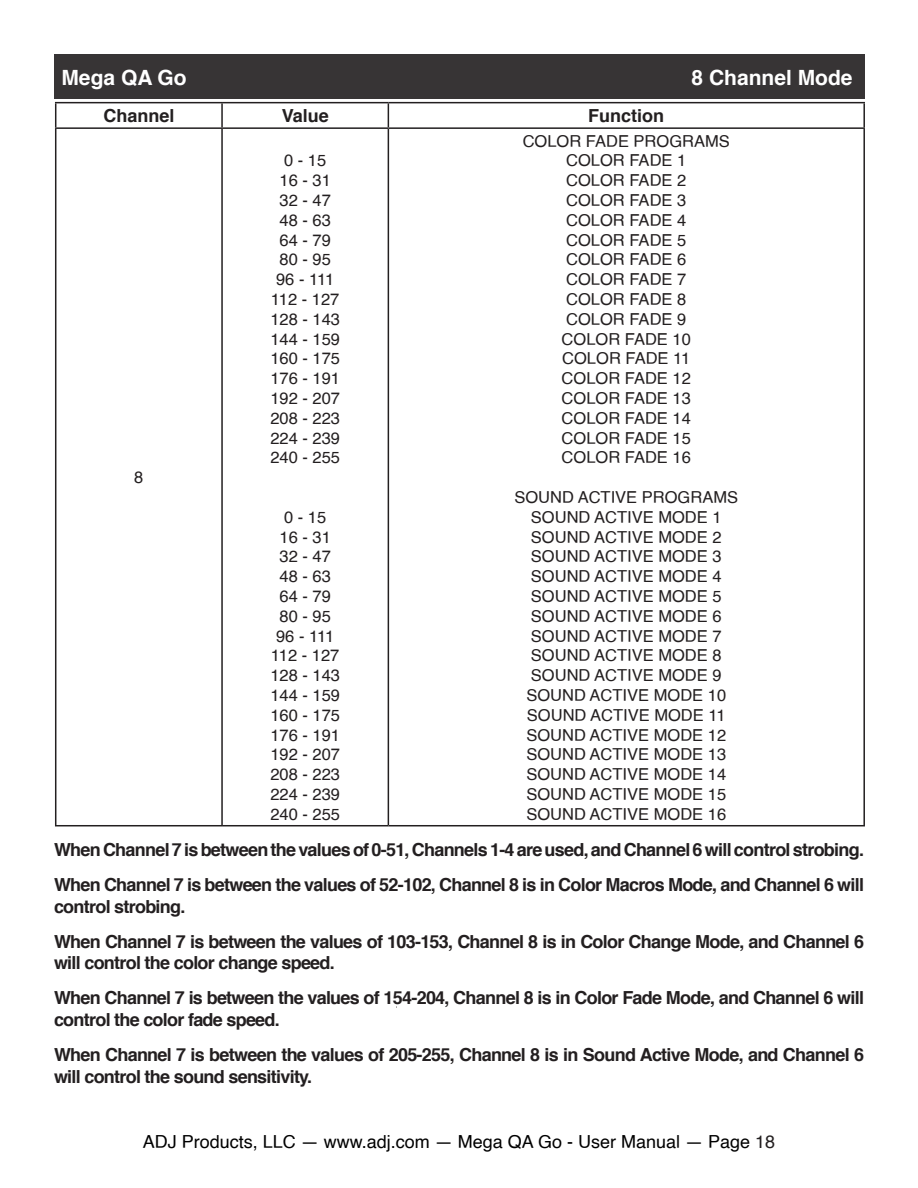
<style>
.page{position:relative;width:918px;height:1188px;background:#fff}
.page>*{position:absolute;margin:0;border:0;box-sizing:border-box;transform-origin:0 0}
.t1{font:700 21px "Helvetica";color:#fff}
.t2{font:700 18px/21.6px "Helvetica";letter-spacing:-.04em;color:#231f20}
.t3{font:18px "Helvetica";color:#000}
.t4{font:700 18px "Helvetica";color:#231f20}
.t5{font:16.5px "Helvetica";color:#231f20}
.s1{color:#231f20}
</style>
<div class="page">
<hr style="left:55px;top:102px;width:167px;height:1px;background:#231f20">
<svg style="left:55px;top:103px;width:1px;height:24px"></svg>
<hr style="left:222px;top:102px;width:166px;height:1px;background:#231f20">
<hr style="left:221px;top:103px;width:2px;height:24px;background:#231f20">
<hr style="left:388px;top:102px;width:477px;height:1px;background:#231f20">
<svg style="left:388px;top:103px;width:1px;height:24px"></svg>
<hr style="left:863px;top:103px;width:2px;height:24px;background:#231f20">
<hr style="left:55px;top:127px;width:167px;height:2px;background:#231f20">
<hr style="left:55px;top:129px;width:1px;height:696px;background:#231f20">
<hr style="left:222px;top:127px;width:166px;height:2px;background:#231f20">
<hr style="left:221px;top:129px;width:2px;height:696px;background:#231f20">
<hr style="left:388px;top:127px;width:477px;height:2px;background:#231f20">
<hr style="left:388px;top:129px;width:1px;height:696px;background:#231f20">
<hr style="left:863px;top:129px;width:2px;height:696px;background:#231f20">
<hr style="left:55px;top:825px;width:167px;height:1px;background:#231f20">
<hr style="left:222px;top:825px;width:166px;height:1px;background:#231f20">
<hr style="left:388px;top:825px;width:477px;height:1px;background:#231f20">
<div style="left:54px;top:54px;width:810px;height:44px;background:#373435"></div>
<p class="t1" style="left:62px;top:61px;width:127px">Mega QA Go</p>
<p class="t1" style="left:691px;top:61px;width:163px">8 Channel Mode</p>
<p class="t4" style="left:103px;top:101px;width:73px">Channel</p>
<p class="t2" style="left:282px;top:105px;width:49px">Value</p>
<p class="t4" style="left:588px;top:101px;width:77px">Function</p>
<p class="t5" style="left:134px;top:465px;width:11px">8</p>
<p class="t5" style="left:284px;top:148px;width:44px">0 - 15</p>
<p class="t5" style="left:280px;top:168px;width:53px">16 - 31</p>
<p class="t5" style="left:280px;top:187px;width:53px">32 - 47</p>
<p class="t5" style="left:280px;top:207px;width:53px">48 - 63</p>
<p class="t5" style="left:280px;top:227px;width:53px">64 - 79</p>
<p class="t5" style="left:280px;top:247px;width:53px">80 - 95</p>
<p class="t5" style="left:276px;top:267px;width:60px">96 - 111</p>
<p class="t5" style="left:271px;top:286px;width:70px">112 - 127</p>
<p class="t5" style="left:270px;top:306px;width:71px">128 - 143</p>
<p class="t5" style="left:270px;top:326px;width:71px">144 - 159</p>
<p class="t5" style="left:270px;top:346px;width:71px">160 - 175</p>
<p class="t5" style="left:270px;top:366px;width:71px">176 - 191</p>
<p class="t5" style="left:270px;top:385px;width:71px">192 - 207</p>
<p class="t5" style="left:270px;top:405px;width:71px">208 - 223</p>
<p class="t5" style="left:270px;top:425px;width:71px">224 - 239</p>
<p class="t5" style="left:270px;top:445px;width:71px">240 - 255</p>
<p class="t5" style="left:284px;top:504px;width:44px">0 - 15</p>
<p class="t5" style="left:280px;top:524px;width:53px">16 - 31</p>
<p class="t5" style="left:280px;top:544px;width:53px">32 - 47</p>
<p class="t5" style="left:280px;top:564px;width:53px">48 - 63</p>
<p class="t5" style="left:280px;top:583px;width:53px">64 - 79</p>
<p class="t5" style="left:280px;top:603px;width:53px">80 - 95</p>
<p class="t5" style="left:276px;top:623px;width:60px">96 - 111</p>
<p class="t5" style="left:271px;top:643px;width:70px">112 - 127</p>
<p class="t5" style="left:270px;top:663px;width:71px">128 - 143</p>
<p class="t5" style="left:270px;top:682px;width:71px">144 - 159</p>
<p class="t5" style="left:270px;top:702px;width:71px">160 - 175</p>
<p class="t5" style="left:270px;top:722px;width:71px">176 - 191</p>
<p class="t5" style="left:270px;top:742px;width:71px">192 - 207</p>
<p class="t5" style="left:270px;top:762px;width:71px">208 - 223</p>
<p class="t5" style="left:270px;top:781px;width:71px">224 - 239</p>
<p class="t5" style="left:270px;top:801px;width:71px">240 - 255</p>
<p class="t5" style="left:523px;top:128px;width:209px">COLOR FADE PROGRAMS</p>
<p class="t5" style="left:566px;top:148px;width:122px">COLOR FADE 1</p>
<p class="t5" style="left:566px;top:168px;width:122px">COLOR FADE 2</p>
<p class="t5" style="left:566px;top:187px;width:122px">COLOR FADE 3</p>
<p class="t5" style="left:566px;top:207px;width:122px">COLOR FADE 4</p>
<p class="t5" style="left:566px;top:227px;width:122px">COLOR FADE 5</p>
<p class="t5" style="left:566px;top:247px;width:122px">COLOR FADE 6</p>
<p class="t5" style="left:566px;top:267px;width:122px">COLOR FADE 7</p>
<p class="t5" style="left:566px;top:286px;width:122px">COLOR FADE 8</p>
<p class="t5" style="left:566px;top:306px;width:122px">COLOR FADE 9</p>
<p class="t5" style="left:562px;top:326px;width:131px">COLOR FADE 10</p>
<p class="t5" style="left:562px;top:346px;width:130px">COLOR FADE 11</p>
<p class="t5" style="left:562px;top:366px;width:131px">COLOR FADE 12</p>
<p class="t5" style="left:562px;top:385px;width:131px">COLOR FADE 13</p>
<p class="t5" style="left:562px;top:405px;width:131px">COLOR FADE 14</p>
<p class="t5" style="left:562px;top:425px;width:131px">COLOR FADE 15</p>
<p class="t5" style="left:562px;top:445px;width:131px">COLOR FADE 16</p>
<p class="t5" style="left:514px;top:484px;width:225px">SOUND ACTIVE PROGRAMS</p>
<p class="t5" style="left:531px;top:504px;width:192px">SOUND ACTIVE MODE 1</p>
<p class="t5" style="left:531px;top:524px;width:192px">SOUND ACTIVE MODE 2</p>
<p class="t5" style="left:531px;top:544px;width:192px">SOUND ACTIVE MODE 3</p>
<p class="t5" style="left:531px;top:564px;width:192px">SOUND ACTIVE MODE 4</p>
<p class="t5" style="left:531px;top:583px;width:192px">SOUND ACTIVE MODE 5</p>
<p class="t5" style="left:531px;top:603px;width:192px">SOUND ACTIVE MODE 6</p>
<p class="t5" style="left:531px;top:623px;width:192px">SOUND ACTIVE MODE 7</p>
<p class="t5" style="left:531px;top:643px;width:192px">SOUND ACTIVE MODE 8</p>
<p class="t5" style="left:531px;top:663px;width:192px">SOUND ACTIVE MODE 9</p>
<p class="t5" style="left:526px;top:682px;width:201px">SOUND ACTIVE MODE 10</p>
<p class="t5" style="left:527px;top:702px;width:200px">SOUND ACTIVE MODE 11</p>
<p class="t5" style="left:526px;top:722px;width:201px">SOUND ACTIVE MODE 12</p>
<p class="t5" style="left:526px;top:742px;width:201px">SOUND ACTIVE MODE 13</p>
<p class="t5" style="left:526px;top:762px;width:201px">SOUND ACTIVE MODE 14</p>
<p class="t5" style="left:526px;top:781px;width:201px">SOUND ACTIVE MODE 15</p>
<p class="t5" style="left:526px;top:801px;width:201px">SOUND ACTIVE MODE 16</p>
<p class="t2" style="left:54px;top:839px;width:812px">When Channel 7 is between the values of 0-51, Channels 1-4 are used, and Channel 6 will control strobing.</p>
<p class="t2" style="left:54px;top:874px;width:812px">When Channel 7 is between the values of 52-102, Channel 8 is in Color Macros Mode, and Channel 6 will control strobing.</p>
<p class="t2" style="left:54px;top:931px;width:812px">When Channel 7 is between the values of 103-153, Channel 8 is in Color Change Mode, and Channel 6 will control the color change speed.</p>
<p class="t2" style="left:54px;top:987px;width:812px">When Channel 7 is between the values of 154-204, Channel 8 is in Color Fade Mode, and Channel 6 will control the color fade speed.</p>
<p class="t2" style="left:54px;top:1044px;width:812px">When Channel 7 is between the values of 205-255, Channel 8 is in Sound Active Mode, and Channel 6 will control the sound sensitivity.</p>
<p class="t3" style="left:143px;top:1127px;width:634px">ADJ Products, LLC — www.adj.com — Mega QA Go - User Manual — Page <span class="s1">18</span></p>
</div>
